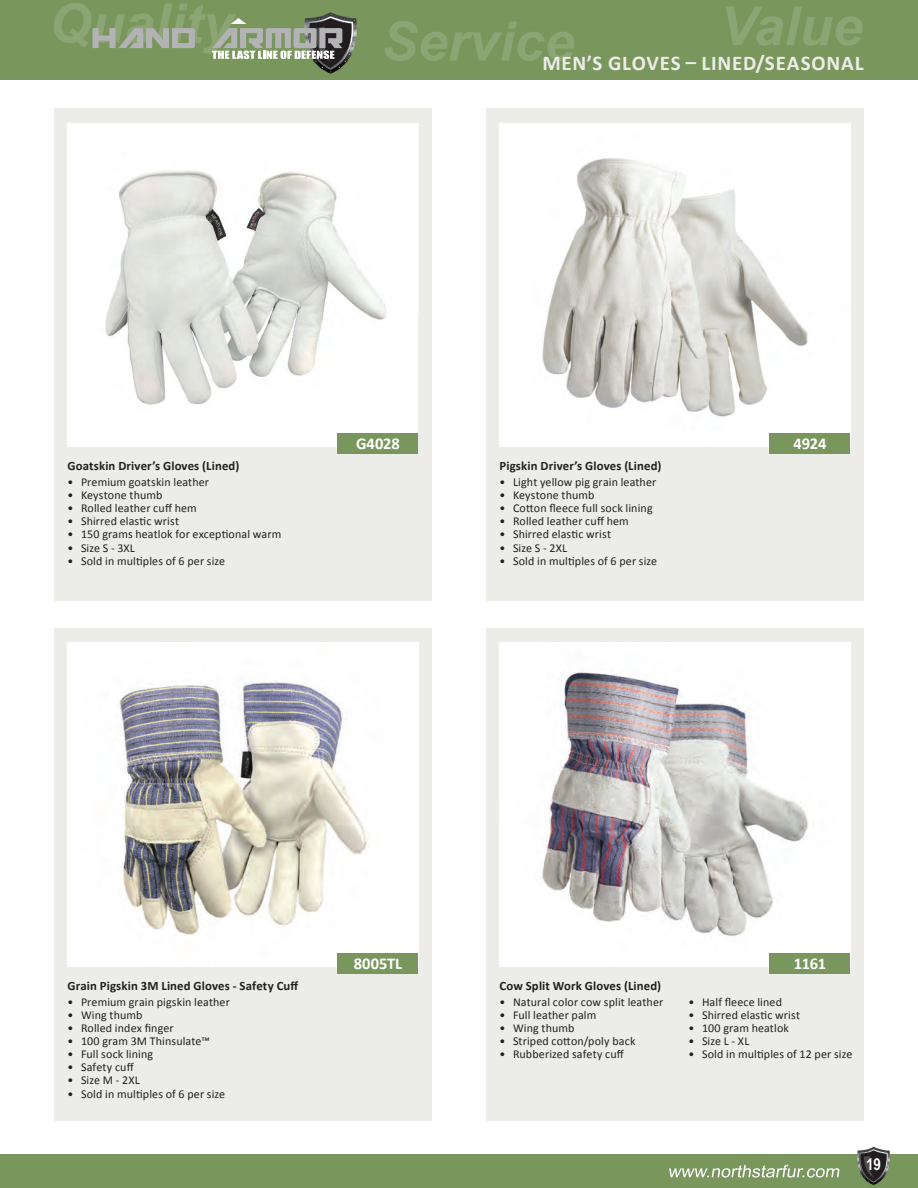
<style>
.page{position:relative;width:918px;height:1188px;background:#fff}
.page>*{position:absolute;margin:0;border:0;box-sizing:border-box;transform-origin:0 0}
.t1{font:700 21px "Calibri";letter-spacing:.04em;color:#ecede9}
.t2{font:700 16.5px "Calibri";letter-spacing:-.01em;color:#fff}
.t3{font:700 16.5px "Arial Narrow";color:#fff}
.t4{font:700 12.75px "Calibri";letter-spacing:.01em;color:#231f20}
.t5{font:12px "Calibri";letter-spacing:.01em;color:#231f20}
</style>
<div class="page">
<div style="left:0;top:0;width:918px;height:80px;background:#79965c"></div>
<div style="left:0;top:1154px;width:918px;height:34px;background:#79965c"></div>
<svg style="left:857px;top:1146px;width:33px;height:39px"></svg>
<svg style="left:54px;top:3px;width:303px;height:71px"></svg>
<svg style="left:669px;top:1165px;width:170px;height:13px"></svg>
<svg style="left:385px;top:21px;width:189px;height:40px"></svg>
<svg style="left:726px;top:6px;width:137px;height:40px"></svg>
<div style="left:54px;top:108px;width:378px;height:493px;background:#ecede9"></div>
<div style="left:486px;top:108px;width:378px;height:493px;background:#ecede9"></div>
<div style="left:54px;top:628px;width:378px;height:492px;background:#ecede9"></div>
<div style="left:486px;top:628px;width:378px;height:492px;background:#ecede9"></div>
<img style="left:500px;top:123px;width:350px;height:324px">
<img style="left:500px;top:643px;width:350px;height:324px">
<div style="left:770px;top:434px;width:80px;height:20px;background:#79965c"></div>
<div style="left:770px;top:953px;width:80px;height:21px;background:#79965c"></div>
<div style="left:338px;top:434px;width:80px;height:20px;background:#79965c"></div>
<img style="left:68px;top:123px;width:350px;height:324px">
<img style="left:68px;top:643px;width:350px;height:324px">
<div style="left:338px;top:953px;width:80px;height:21px;background:#79965c"></div>
<h1 class="t1" style="left:542px;top:48px;width:323px">MEN’S GLOVES – LINED/SEASONAL</h1>
<p class="t4" style="left:68px;top:457px;width:173px">Goatskin Driver’s Gloves (Lined)</p>
<p class="t5" style="left:68px;top:474px;width:143px">• Premium goatskin leather</p>
<p class="t5" style="left:68px;top:487px;width:96px">• Keystone thumb</p>
<p class="t5" style="left:68px;top:500px;width:131px">• Rolled leather cuff hem</p>
<p class="t5" style="left:68px;top:513px;width:113px">• Shirred elastic wrist</p>
<p class="t5" style="left:68px;top:526px;width:215px">• 150 grams heatlok for exceptional warm</p>
<p class="t5" style="left:68px;top:539px;width:69px">• Size S - 3XL</p>
<p class="t5" style="left:68px;top:552px;width:159px">• Sold in multiples of 6 per size</p>
<h2 class="t2" style="left:356px;top:432px;width:45px">G4028</h2>
<p class="t4" style="left:500px;top:457px;width:163px">Pigskin Driver’s Gloves (Lined)</p>
<p class="t5" style="left:500px;top:474px;width:158px">• Light yellow pig grain leather</p>
<p class="t5" style="left:500px;top:487px;width:96px">• Keystone thumb</p>
<p class="t5" style="left:500px;top:500px;width:155px">• Cotton fleece full sock lining</p>
<p class="t5" style="left:500px;top:513px;width:131px">• Rolled leather cuff hem</p>
<p class="t5" style="left:500px;top:526px;width:113px">• Shirred elastic wrist</p>
<p class="t5" style="left:500px;top:539px;width:69px">• Size S - 2XL</p>
<p class="t5" style="left:500px;top:552px;width:159px">• Sold in multiples of 6 per size</p>
<h2 class="t2" style="left:794px;top:432px;width:34px">4924</h2>
<p class="t4" style="left:68px;top:977px;width:232px">Grain Pigskin 3M Lined Gloves - Safety Cuff</p>
<p class="t5" style="left:68px;top:993px;width:164px">• Premium grain pigskin leather</p>
<p class="t5" style="left:68px;top:1006px;width:76px">• Wing thumb</p>
<p class="t5" style="left:68px;top:1020px;width:108px">• Rolled index finger</p>
<p class="t5" style="left:68px;top:1033px;width:144px">• 100 gram 3M Thinsulate™</p>
<p class="t5" style="left:68px;top:1046px;width:87px">• Full sock lining</p>
<p class="t5" style="left:68px;top:1059px;width:68px">• Safety cuff</p>
<p class="t5" style="left:68px;top:1072px;width:74px">• Size M - 2XL</p>
<p class="t5" style="left:68px;top:1085px;width:159px">• Sold in multiples of 6 per size</p>
<h2 class="t2" style="left:354px;top:952px;width:50px">8005TL</h2>
<p class="t4" style="left:500px;top:977px;width:163px">Cow Split Work Gloves (Lined)</p>
<p class="t5" style="left:500px;top:993px;width:165px">• Natural color cow split leather</p>
<p class="t5" style="left:500px;top:1006px;width:98px">• Full leather palm</p>
<p class="t5" style="left:500px;top:1020px;width:76px">• Wing thumb</p>
<p class="t5" style="left:500px;top:1033px;width:137px">• Striped cotton/poly back</p>
<p class="t5" style="left:500px;top:1046px;width:126px">• Rubberized safety cuff</p>
<h2 class="t2" style="left:794px;top:952px;width:34px">1161</h2>
<p class="t5" style="left:688px;top:993px;width:95px">• Half fleece lined</p>
<p class="t5" style="left:688px;top:1006px;width:113px">• Shirred elastic wrist</p>
<p class="t5" style="left:688px;top:1020px;width:102px">• 100 gram heatlok</p>
<p class="t5" style="left:688px;top:1033px;width:62px">• Size L - XL</p>
<p class="t5" style="left:689px;top:1046px;width:165px">• Sold in multiples of 12 per size</p>
<h2 class="t3" style="left:866px;top:1152px;width:16px">19</h2>
</div>
